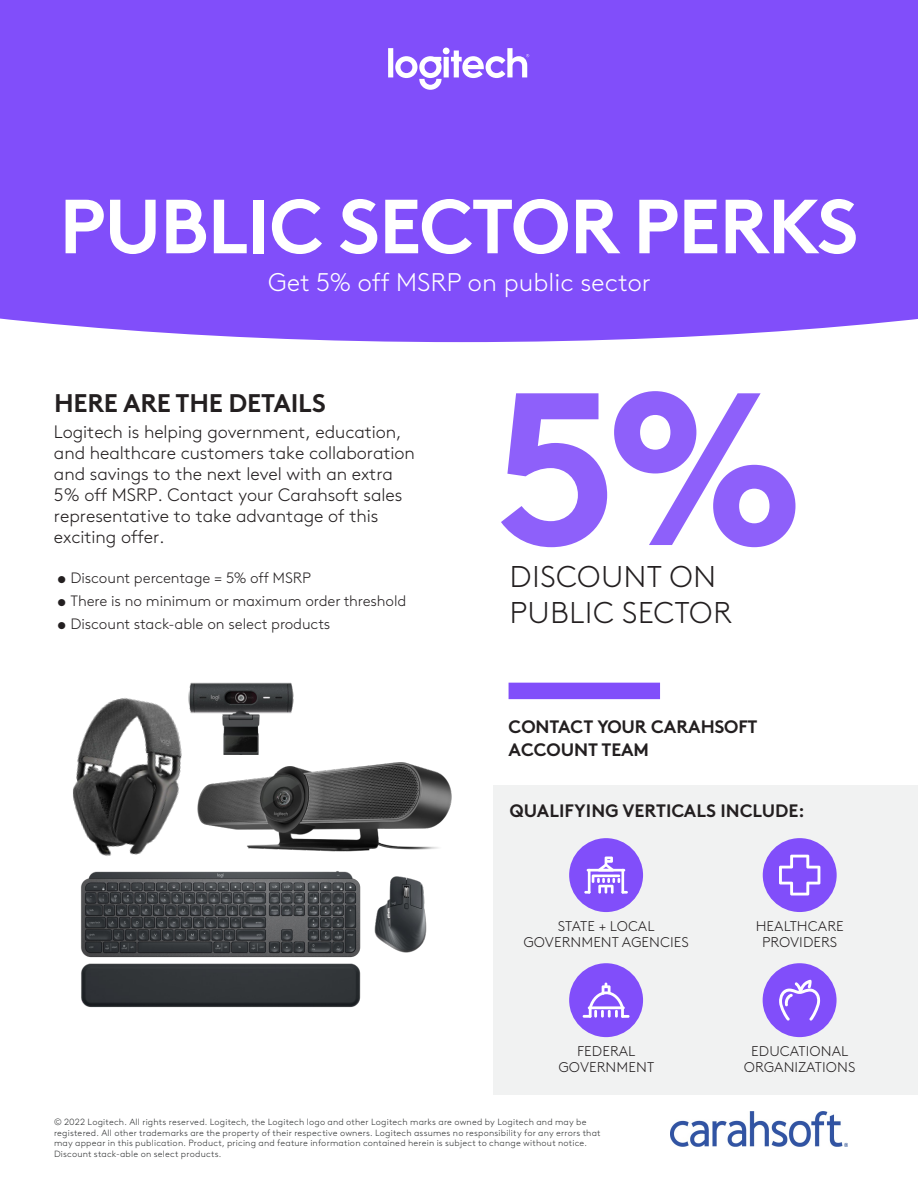
<style>
.page{position:relative;width:918px;height:1188px;background:#fff}
.page>*{position:absolute;margin:0;border:0;box-sizing:border-box;transform-origin:0 0}
.t1{font:700 216.75px "Brown Logitech Pan";color:#8e60fa}
.t2{font:700 76.5px "Brown Logitech Pan";letter-spacing:-.02em;color:#fff}
.t3{font:300 30px/36px "Brown Logitech Pan";letter-spacing:.005em;color:#231f20}
.t4{font:300 25.5px "Brown Logitech Pan";color:#fff}
.t5{font:700 25.5px "Brown Logitech Pan";letter-spacing:-.01em;color:#231f20}
.t6{font:300 18px/21px "Brown Pro";letter-spacing:-.005em;color:#231f20}
.t7{font:700 18px/22.5px "Brown Pro";letter-spacing:-.005em;color:#231f20}
.t8{font:700 18px "Brown Logitech Pan";color:#231f20}
.t9{font:300 15px "Brown Logitech Pan";letter-spacing:-.005em;color:#231f20}
.t10{font:300 14.1px/16.2px "Brown Logitech Pan";letter-spacing:.005em;color:#231f20;text-align:center}
.t11{font:300 9px/10.8px "Brown Logitech Pan";letter-spacing:.025em;color:#2f3132}
</style>
<div class="page">
<div style="left:0;top:0;width:918px;height:342px;background:#814efa"></div>
<svg style="left:388px;top:48px;width:141px;height:42px"></svg>
<div style="left:509px;top:683px;width:151px;height:16px;background:#814efa"></div>
<img style="left:199px;top:754px;width:253px;height:98px">
<img style="left:189px;top:682px;width:105px;height:72px">
<div style="left:493px;top:785px;width:425px;height:310px;background:#f1f2f2"></div>
<div style="left:569px;top:963px;width:74px;height:74px;background:#814efa;border-radius:50%"></div>
<svg style="left:583px;top:983px;width:47px;height:35px"></svg>
<div style="left:763px;top:963px;width:74px;height:74px;background:#814efa;border-radius:50%"></div>
<svg style="left:779px;top:980px;width:42px;height:41px"></svg>
<div style="left:569px;top:838px;width:74px;height:74px;background:#814efa;border-radius:50%"></div>
<svg style="left:584px;top:857px;width:44px;height:37px"></svg>
<div style="left:763px;top:838px;width:74px;height:74px;background:#814efa;border-radius:50%"></div>
<svg style="left:779px;top:855px;width:41px;height:41px"></svg>
<img style="left:73px;top:687px;width:126px;height:169px">
<img style="left:81px;top:871px;width:346px;height:137px">
<img style="left:671px;top:1112px;width:177px;height:35px">
<h2 class="t2" style="left:59px;top:168px;width:801px">PUBLIC SECTOR PERKS</h2>
<h3 class="t4" style="left:268px;top:264px;width:384px">Get 5% off MSRP on public sector</h3>
<h3 class="t5" style="left:54px;top:383px;width:273px">HERE ARE THE DETAILS</h3>
<h3 class="t6" style="left:54px;top:420px;width:363px">Logitech is helping government, education, and healthcare customers take collaboration and savings to the next level with an extra 5% off MSRP. Contact your Carahsoft sales representative to take advantage of this exciting offer.</h3>
<h3 class="t9" style="left:57px;top:567px;width:255px">• Discount percentage = 5% off MSRP</h3>
<h3 class="t9" style="left:57px;top:590px;width:351px">• There is no minimum or maximum order threshold</h3>
<h3 class="t9" style="left:57px;top:613px;width:275px">• Discount stack-able on select products</h3>
<h1 class="t1" style="left:493px;top:302px;width:311px">5%</h1>
<h3 class="t3" style="left:510px;top:557px;width:224px">DISCOUNT ON<br>PUBLIC SECTOR</h3>
<h3 class="t7" style="left:509px;top:714px;width:250px">CONTACT YOUR CARAHSOFT<br>ACCOUNT TEAM</h3>
<h3 class="t8" style="left:510px;top:797px;width:297px">QUALIFYING VERTICALS INCLUDE:</h3>
<h3 class="t10" style="left:523px;top:917px;width:167px">STATE + LOCAL<br>GOVERNMENT AGENCIES</h3>
<h3 class="t10" style="left:756px;top:917px;width:89px">HEALTHCARE<br>PROVIDERS</h3>
<h3 class="t10" style="left:558px;top:1043px;width:97px">FEDERAL<br>GOVERNMENT</h3>
<h3 class="t10" style="left:744px;top:1043px;width:113px">EDUCATIONAL<br>ORGANIZATIONS</h3>
<p class="t11" style="left:54px;top:1116px;width:548px">© 2022 Logitech. All rights reserved. Logitech, the Logitech logo and other Logitech marks are owned by Logitech and may be registered. All other trademarks are the property of their respective owners. Logitech assumes no responsibility for any errors that may appear in this publication. Product, pricing and feature information contained herein is subject to change without notice.<br>Discount stack-able on select products.</p>
</div>
